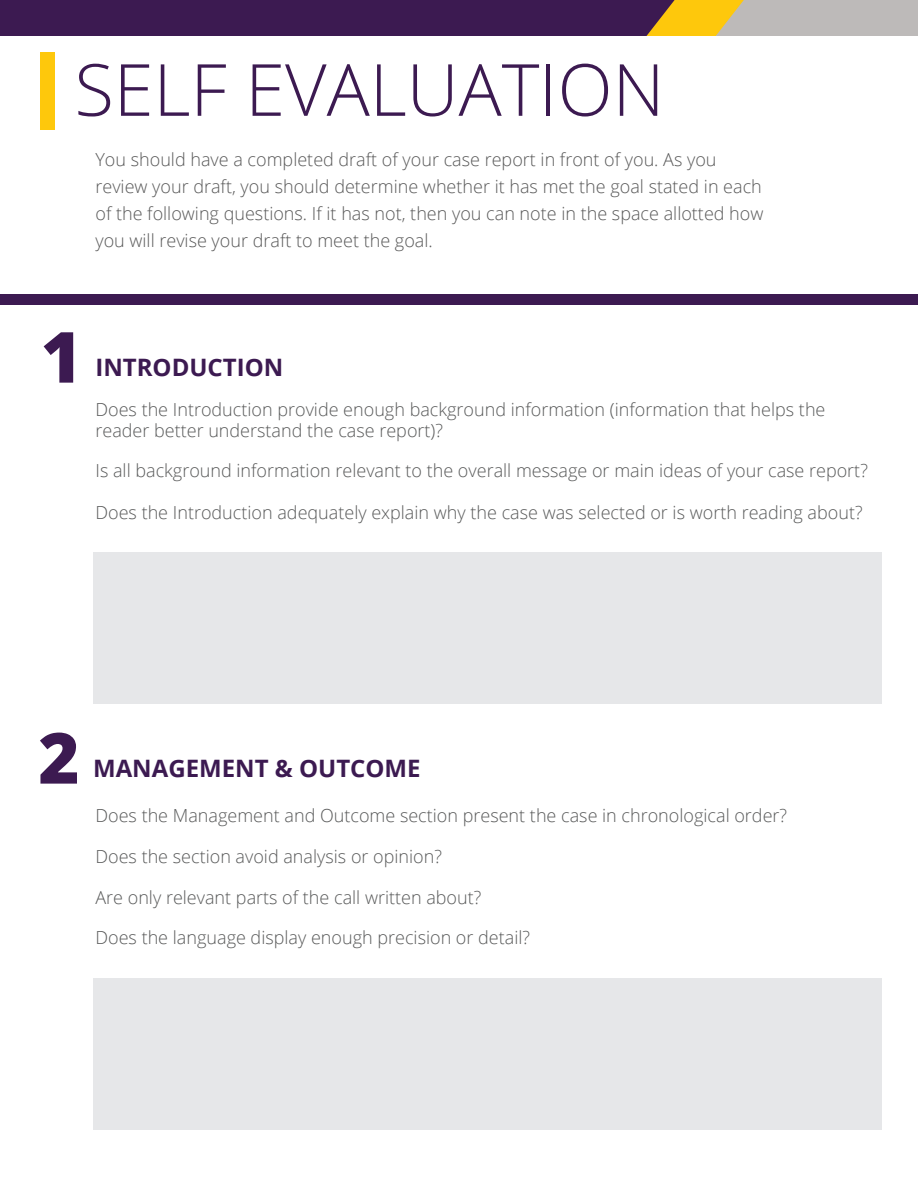
<style>
.page{position:relative;width:918px;height:1188px;background:#fff}
.page>*{position:absolute;margin:0;border:0;box-sizing:border-box;transform-origin:0 0}
.t1{font:300 72px "Open Sans";color:#3c1a51}
.t2{font:800 70.5px "Open Sans";color:#3c1a51}
.t3{font:700 24px "Open Sans";color:#3c1a51}
.t4{font:300 18px/21px "Open Sans";color:#595a5a}
.t5{font:300 18px/27px "Open Sans";color:#595959}
</style>
<div class="page">
<div style="left:41px;top:52px;width:14px;height:77px;background:#fec80c"></div>
<div style="left:631px;top:0;width:287px;height:36px;background:#bdbab9"></div>
<svg style="left:0;top:0;width:744px;height:36px;background:#502c4c"></svg>
<div style="left:1px;top:294px;width:917px;height:11px;background:#3c1a51"></div>
<div style="left:93px;top:553px;width:789px;height:151px;background:#e6e7e9"></div>
<div style="left:93px;top:979px;width:789px;height:151px;background:#e6e7e9"></div>
<h1 class="t1" style="left:75px;top:40px;width:591px">SELF EVALUATION</h1>
<p class="t5" style="left:95px;top:146px;width:670px">You should have a completed draft of your case report in front of you. As you review your draft, you should determine whether it has met the goal stated in each of the following questions. If it has not, then you can note in the space allotted how you will revise your draft to meet the goal.</p>
<h2 class="t2" style="left:41px;top:303px;width:43px">1</h2>
<h3 class="t3" style="left:95px;top:351px;width:189px">INTRODUCTION</h3>
<p class="t4" style="left:95px;top:398px;width:732px">Does the Introduction provide enough background information (information that helps the reader better understand the case report)?</p>
<p class="t4" style="left:95px;top:459px;width:774px">Is all background information relevant to the overall message or main ideas of your case report?</p>
<p class="t4" style="left:95px;top:502px;width:769px">Does the Introduction adequately explain why the case was selected or is worth reading about?</p>
<h2 class="t2" style="left:38px;top:704px;width:43px">2</h2>
<h3 class="t3" style="left:93px;top:752px;width:329px">MANAGEMENT &amp; OUTCOME</h3>
<p class="t4" style="left:95px;top:804px;width:693px">Does the Management and Outcome section present the case in chronological order?</p>
<p class="t4" style="left:95px;top:845px;width:348px">Does the section avoid analysis or opinion?</p>
<p class="t4" style="left:95px;top:886px;width:387px">Are only relevant parts of the call written about?</p>
<p class="t4" style="left:95px;top:927px;width:436px">Does the language display enough precision or detail?</p>
</div>
